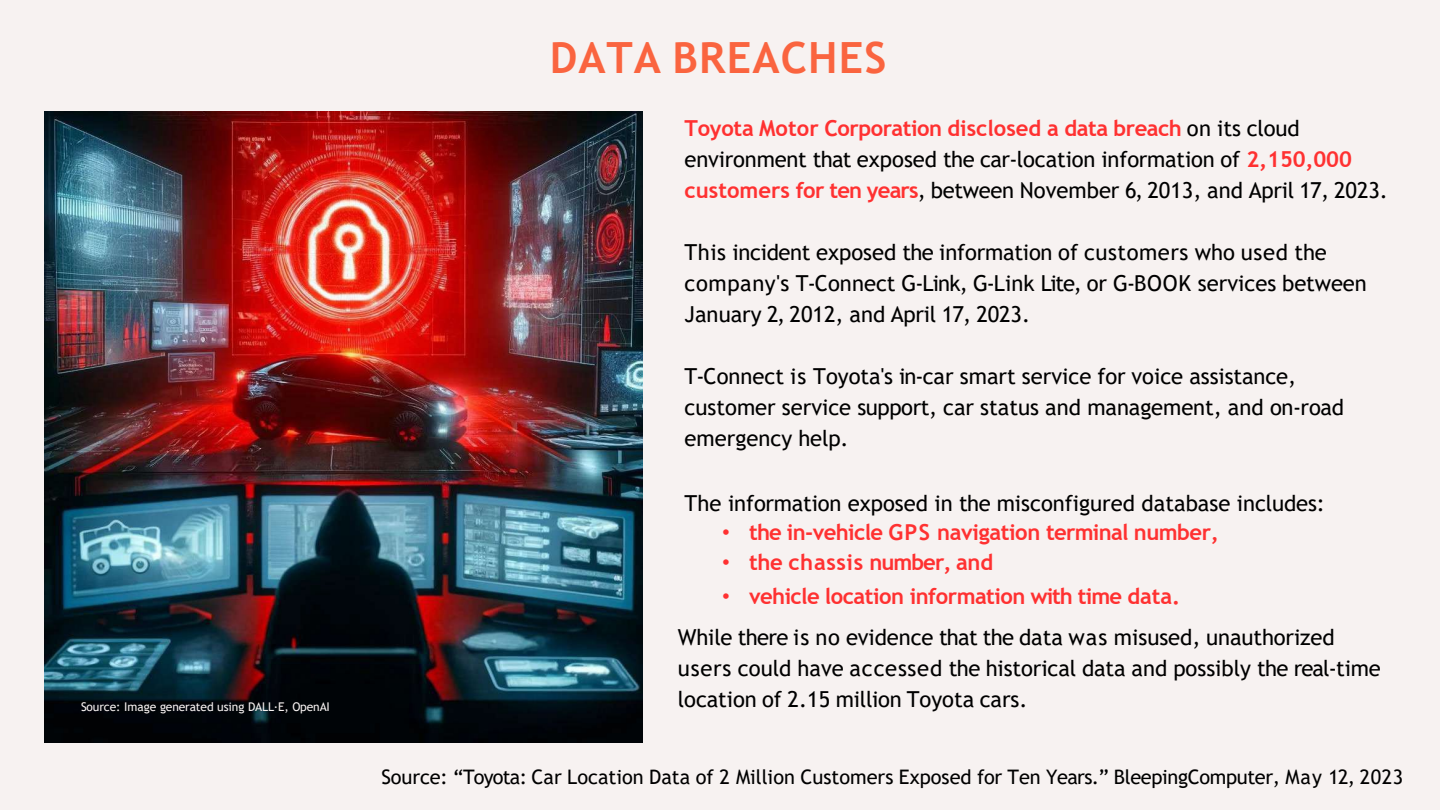
<style>
.page{position:relative;width:1440px;height:810px;background:#f7f2f1}
.page>*{position:absolute;margin:0;border:0;box-sizing:border-box;transform-origin:0 0}
.t1{font:700 43px "Trebuchet MS";letter-spacing:.025em;color:#fa643f}
.t2{font:22px/30.9px "Trebuchet MS";letter-spacing:-.005em;color:#000}
.t3{font:700 22px "Trebuchet MS";letter-spacing:-.025em;color:#ff3131}
.t4{font:20px "Trebuchet MS";color:#000}
.t5{font:12px "Trebuchet MS";letter-spacing:-.01em;color:#f7f2f1}
.s1{font-weight:700;color:#ff3131}
.s2{font-family:"Arial";font-weight:400}
</style>
<div class="page">
<img style="left:44px;top:112px;width:598px;height:631px">
<p class="t5" style="left:81px;top:699px;width:250px">Source: Image generated using DALL·E, OpenAI</p>
<h2 class="t1" style="left:550px;top:30px;width:338px">DATA BREACHES</h2>
<p class="t2" style="left:685px;top:113px;width:705px"><span class="s1">Toyota Motor Corporation disclosed a data breach</span> on its cloud environment that exposed the car-location information of <span class="s1">2,150,000 customers for ten years</span>, between November 6, 2013, and April 17, 2023.</p>
<p class="t2" style="left:685px;top:237px;width:684px">This incident exposed the information of customers who used the company's T-Connect G-Link, G-Link Lite, or G-BOOK services between<br>January 2, 2012, and April 17, 2023.</p>
<p class="t2" style="left:685px;top:361px;width:661px">T-Connect is Toyota's in-car smart service for voice assistance, customer service support, car status and management, and on-road emergency help.</p>
<p class="t2" style="left:685px;top:488px;width:642px">The information exposed in the misconfigured database includes:</p>
<p class="t3" style="left:722px;top:518px;width:498px"><span class="s2">•</span> the in-vehicle GPS navigation terminal number,</p>
<p class="t3" style="left:722px;top:549px;width:272px"><span class="s2">•</span> the chassis number, and</p>
<p class="t3" style="left:722px;top:582px;width:459px"><span class="s2">•</span> vehicle location information with time data.</p>
<p class="t2" style="left:678px;top:622px;width:704px">While there is no evidence that the data was misused, unauthorized users could have accessed the historical data and possibly the real-time location of 2.15 million Toyota cars.</p>
<p class="t4" style="left:382px;top:765px;width:1023px">Source: “Toyota: Car Location Data of 2 Million Customers Exposed for Ten Years.” BleepingComputer, May 12, 2023</p>
</div>
